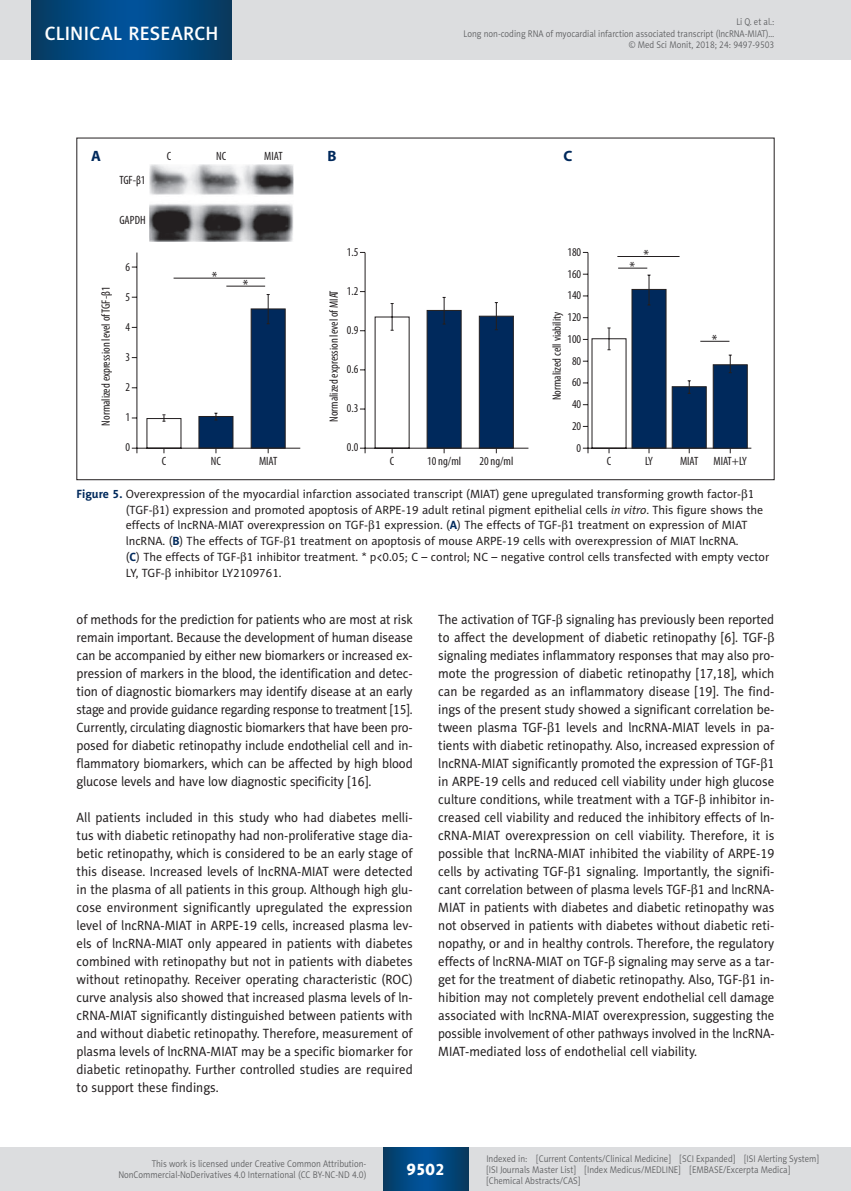
<style>
.page{position:relative;width:851px;height:1191px;background:#fff}
.page>*{position:absolute;margin:0;border:0;box-sizing:border-box;transform-origin:0 0}
.t1{font:19.5px "Naomi Sans EFN Medium";letter-spacing:.015em;color:#fff}
.t2{font:16.5px "Naomi Sans EFN Heavy";color:#fff}
.t3{font:condensed 15px "Myriad Pro";color:#231f20}
.t4{font:700 15px "Myriad Pro";color:#00295c}
.MSM_Body{font:13.5px/18px "Naomi Sans EFN";color:#231f20;text-align:justify;scale:.95 1}
.MSM_Body-2{font:13.5px/18px "Naomi Sans EFN";color:#231f20;text-align:justify;scale:.94 1}
.MSM_Rycina_tytul{font:12px/15.8px "Naomi Sans EFN";color:#231f20}
.t5{font:condensed 12px/21.8px "Myriad Pro";color:#231f20;text-align:right}
.t6{font:9.75px/11.2px "Naomi Sans EFN Light";color:#57585a;text-align:right;scale:.9 1}
.s1{font-weight:700;color:#00295c}
.s2{font-family:"Standard Sym L"}
.s3{font-style:italic}
</style>
<div class="page">
<img style="left:149px;top:165px;width:144px;height:76px">
<svg style="left:131px;top:252px;width:170px;height:202px"></svg>
<hr style="left:173px;top:278px;width:92px;height:1px;background:#231f20">
<hr style="left:226px;top:286px;width:39px;height:1px;background:#231f20">
<svg style="left:360px;top:252px;width:169px;height:202px"></svg>
<svg style="left:582px;top:252px;width:169px;height:202px"></svg>
<div style="left:0;top:1148px;width:850px;height:43px;background:#dcdddf"></div>
<svg style="left:383px;top:1147px;width:85px;height:43px;background:#02477e"></svg>
<div style="left:0;top:0;width:850px;height:60px;background:#dcdddf"></div>
<hr style="left:850px;top:0;width:1px;height:60px;background:#dcdddf">
<svg style="left:32px;top:0;width:200px;height:60px;background:#02477e"></svg>
<h1 class="t1" style="left:45px;top:22px;width:175px">CLINICAL RESEARCH</h1>
<p class="t6" style="left:463px;top:16px;width:347px">Li Q. et al.:<br>Long non-coding RNA of myocardial infarction associated transcript (lncRNA-MIAT)… © Med Sci Monit, 2018; 24: 9497-9503</p>
<p class="t4" style="left:91px;top:147px;width:11px">A</p>
<p class="t4" style="left:327px;top:147px;width:11px">B</p>
<p class="t4" style="left:563px;top:147px;width:10px">C</p>
<p class="t5" style="left:167px;top:145px;width:6px">C</p>
<p class="t5" style="left:216px;top:145px;width:12px">NC</p>
<p class="t5" style="left:264px;top:145px;width:20px">MIAT</p>
<p class="t5" style="left:119px;top:169px;width:28px">TGF-β1</p>
<p class="t5" style="left:119px;top:210px;width:28px">GAPDH</p>
<p class="t5" style="left:95px;top:425px;width:140px;rotate:-90deg">Normalized expression level of TGF-β1</p>
<p class="t5" style="left:125px;top:256px;width:6px">6</p>
<p class="t5" style="left:125px;top:286px;width:6px">5</p>
<p class="t5" style="left:125px;top:316px;width:6px">4</p>
<p class="t5" style="left:125px;top:346px;width:6px">3</p>
<p class="t5" style="left:125px;top:376px;width:6px">2</p>
<p class="t5" style="left:125px;top:406px;width:6px">1</p>
<p class="t5" style="left:125px;top:436px;width:6px">0</p>
<p class="t3" style="left:212px;top:269px;width:7px">*</p>
<p class="t3" style="left:243px;top:277px;width:7px">*</p>
<p class="t5" style="left:162px;top:450px;width:6px">C</p>
<p class="t5" style="left:211px;top:450px;width:12px">NC</p>
<p class="t5" style="left:259px;top:450px;width:20px">MIAT</p>
<p class="t5" style="left:347px;top:241px;width:13px">1.5</p>
<p class="t5" style="left:347px;top:280px;width:13px">1.2</p>
<p class="t5" style="left:347px;top:319px;width:13px">0.9</p>
<p class="t5" style="left:347px;top:358px;width:13px">0.6</p>
<p class="t5" style="left:347px;top:397px;width:13px">0.3</p>
<p class="t5" style="left:347px;top:436px;width:13px">0.0</p>
<p class="t5" style="left:323px;top:422px;width:133px;rotate:-90deg">Normalized expression level of MIAT</p>
<p class="t5" style="left:390px;top:450px;width:6px">C</p>
<p class="t5" style="left:427px;top:450px;width:35px">10 ng/ml</p>
<p class="t5" style="left:479px;top:450px;width:35px">20 ng/ml</p>
<p class="t5" style="left:567px;top:241px;width:15px">180<br>160<br>140<br>120<br>100<br>80<br>60<br>40<br>20<br>0</p>
<p class="t5" style="left:546px;top:400px;width:89px;rotate:-90deg">Normalized cell viability</p>
<p class="t3" style="left:629px;top:259px;width:7px">*</p>
<p class="t3" style="left:643px;top:247px;width:7px">*</p>
<p class="t3" style="left:711px;top:332px;width:7px">*</p>
<p class="t5" style="left:606px;top:450px;width:6px">C</p>
<p class="t5" style="left:645px;top:450px;width:9px">LY</p>
<p class="t5" style="left:680px;top:450px;width:20px">MIAT</p>
<p class="t5" style="left:713px;top:450px;width:35px">MIAT+LY</p>
<p class="MSM_Rycina_tytul" style="left:126px;top:486px;width:644px;text-indent:-49px"><span class="s1">Figure 5.</span> Overexpression of the myocardial infarction associated transcript (MIAT) gene upregulated transforming growth factor-<span class="s2">b</span>1 (TGF-<span class="s2">b</span>1) expression and promoted apoptosis of ARPE-19 adult retinal pigment epithelial cells <span class="s3">in vitro</span>. This figure shows the effects of lncRNA-MIAT overexpression on TGF-<span class="s2">b</span>1 expression. (<span class="s1">A</span>) The effects of TGF-<span class="s2">b</span>1 treatment on expression of MIAT lncRNA. (<span class="s1">B</span>) The effects of TGF-<span class="s2">b</span>1 treatment on apoptosis of mouse ARPE-19 cells with overexpression of MIAT lncRNA.<br>(<span class="s1">C</span>) The effects of TGF-<span class="s2">b</span>1 inhibitor treatment. * p&lt;0.05; C – control; NC – negative control cells transfected with empty vector LY, TGF-<span class="s2">b</span> inhibitor LY2109761.</p>
<p class="MSM_Body" style="left:77px;top:610px;width:355px">of methods for the prediction for patients who are most at risk remain important. Because the development of human disease can be accompanied by either new biomarkers or increased ex&shy;pression of markers in the blood, the identification and detec&shy;tion of diagnostic biomarkers may identify disease at an early stage and provide guidance regarding response to treatment [15].<br>Currently, circulating diagnostic biomarkers that have been pro&shy;posed for diabetic retinopathy include endothelial cell and in&shy;flammatory biomarkers, which can be affected by high blood glucose levels and have low diagnostic specificity [16].</p>
<p class="MSM_Body" style="left:77px;top:808px;width:355px">All patients included in this study who had diabetes melli&shy;tus with diabetic retinopathy had non-proliferative stage dia&shy;betic retinopathy, which is considered to be an early stage of this disease. Increased levels of lncRNA-MIAT were detected in the plasma of all patients in this group. Although high glu&shy;cose environment significantly upregulated the expression level of lncRNA-MIAT in ARPE-19 cells, increased plasma lev&shy;els of lncRNA-MIAT only appeared in patients with diabetes combined with retinopathy but not in patients with diabetes without retinopathy. Receiver operating characteristic (ROC) curve analysis also showed that increased plasma levels of ln&shy;cRNA-MIAT significantly distinguished between patients with and without diabetic retinopathy. Therefore, measurement of plasma levels of lncRNA-MIAT may be a specific biomarker for diabetic retinopathy. Further controlled studies are required to support these findings.</p>
<p class="MSM_Body-2" style="left:438px;top:610px;width:359px">The activation of TGF-<span class="s2">b</span> signaling has previously been reported to affect the development of diabetic retinopathy [6]. TGF-<span class="s2">b </span>signaling mediates inflammatory responses that may also pro&shy;mote the progression of diabetic retinopathy [17,18], which can be regarded as an inflammatory disease [19]. The find&shy;ings of the present study showed a significant correlation be&shy;tween plasma TGF-<span class="s2">b</span>1 levels and lncRNA-MIAT levels in pa&shy;tients with diabetic retinopathy. Also, increased expression of lncRNA-MIAT significantly promoted the expression of TGF-<span class="s2">b</span>1 in ARPE-19 cells and reduced cell viability under high glucose culture conditions, while treatment with a TGF-<span class="s2">b</span> inhibitor in&shy;creased cell viability and reduced the inhibitory effects of ln&shy;cRNA-MIAT overexpression on cell viability. Therefore, it is possible that lncRNA-MIAT inhibited the viability of ARPE-19 cells by activating TGF-<span class="s2">b</span>1 signaling. Importantly, the signifi&shy;cant correlation between of plasma levels TGF-<span class="s2">b</span>1 and lncRNA-MIAT in patients with diabetes and diabetic retinopathy was not observed in patients with diabetes without diabetic reti&shy;nopathy, or and in healthy controls. Therefore, the regulatory effects of lncRNA-MIAT on TGF-<span class="s2">b</span> signaling may serve as a tar&shy;get for the treatment of diabetic retinopathy. Also, TGF-<span class="s2">b</span>1 in&shy;hibition may not completely prevent endothelial cell damage associated with lncRNA-MIAT overexpression, suggesting the possible involvement of other pathways involved in the lncRNA-MIAT-mediated loss of endothelial cell viability.</p>
<p class="t6" style="left:118px;top:1158px;width:277px">This work is licensed under Creative Common Attribution-<br>NonCommercial-NoDerivatives 4.0 International (CC BY-NC-ND 4.0)</p>
<p class="t2" style="left:406px;top:1159px;width:40px">9502</p>
<p class="t6" style="left:486px;top:1152px;width:371px;text-align:left">Indexed in: [Current Contents/Clinical Medicine] [SCI Expanded] [ISI Alerting System] [ISI Journals Master List] [Index Medicus/MEDLINE] [EMBASE/Excerpta Medica] [Chemical Abstracts/CAS]</p>
</div>
